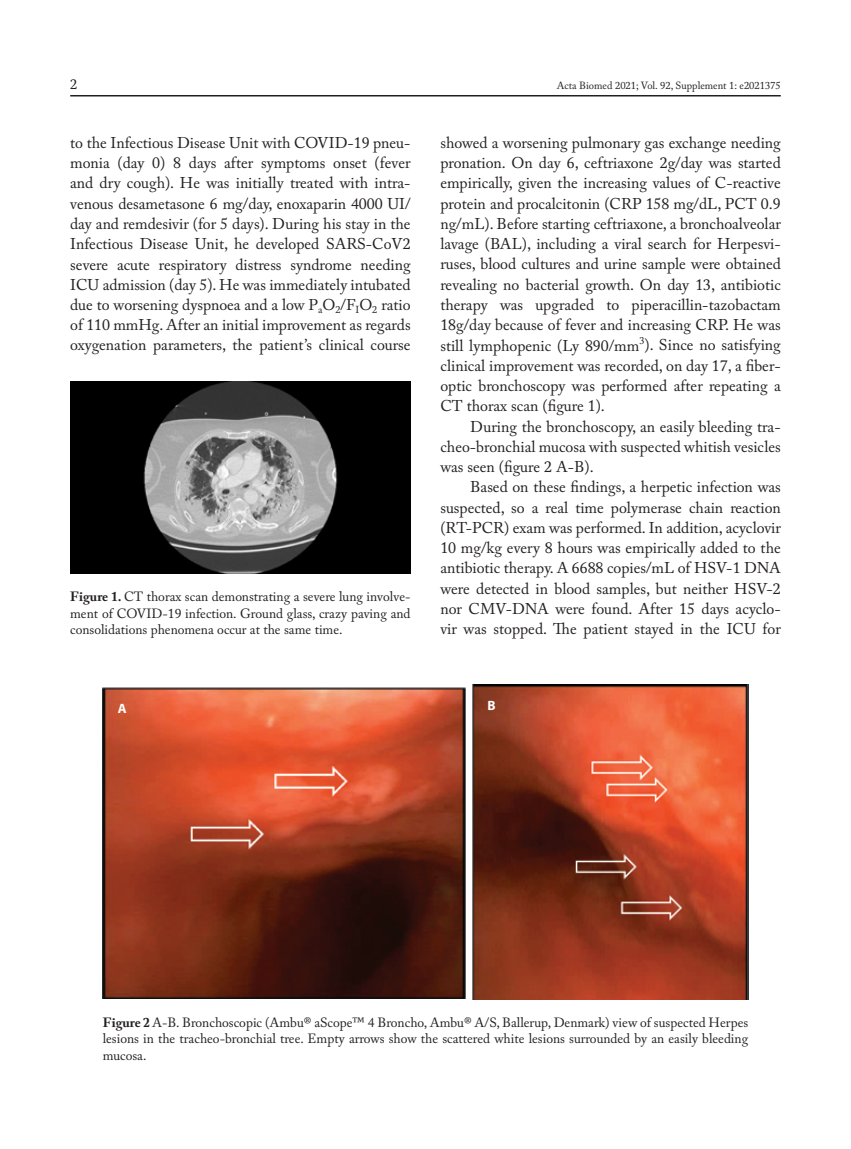
<style>
.page{position:relative;width:851px;height:1149px;background:#fff}
.page>*{position:absolute;margin:0;border:0;box-sizing:border-box;transform-origin:0 0}
.t1{font:15.75px/20.2px "Mattioli 1885";color:#231f20;text-align:justify}
.t2{font:14.25px "Mattioli 1885";color:#231f20}
.t3{font:13.5px/16.5px "Mattioli 1885";color:#231f20;text-align:justify}
.t4{font:700 13.5px "Myriad Pro";color:#fff}
.t5{font:10.5px "Mattioli 1885";color:#231f20}
.s1{font-weight:700}
</style>
<div class="page">
<hr style="left:70px;top:95px;width:710px;height:1px;background:#231f20">
<img style="left:70px;top:381px;width:340px;height:192px">
<img style="left:472px;top:684px;width:276px;height:315px">
<img style="left:103px;top:687px;width:363px;height:311px">
<p class="t2" style="left:70px;top:76px;width:9px">2</p>
<p class="t5" style="left:556px;top:79px;width:225px">Acta Biomed 2021; Vol. 92, Supplement 1: e2021375</p>
<p class="t1" style="left:70px;top:133px;width:342px">to the Infectious Disease Unit with COVID-19 pneu&shy;monia (day 0) 8 days after symptoms onset (fever and dry cough). He was initially treated with intra&shy;venous desametasone 6 mg/day, enoxaparin 4000 UI/ day and remdesivir (for 5 days). During his stay in the Infectious Disease Unit, he developed SARS-CoV2 severe acute respiratory distress syndrome needing ICU admission (day 5). He was immediately intubated due to worsening dyspnoea and a low P<sub>a</sub>O<sub>2</sub>/F<sub>I</sub>O<sub>2</sub> ratio of 110 mmHg. After an initial improvement as regards oxygenation parameters, the patient’s clinical course</p>
<p class="t3" style="left:70px;top:588px;width:342px"><span class="s1">Figure 1.</span> CT thorax scan demonstrating a severe lung involve&shy;ment of COVID-19 infection. Ground glass, crazy paving and consolidations phenomena occur at the same time.</p>
<p class="t1" style="left:440px;top:133px;width:342px">showed a worsening pulmonary gas exchange needing pronation. On day 6, ceftriaxone 2g/day was started empirically, given the increasing values of C-reactive protein and procalcitonin (CRP 158 mg/dL, PCT 0.9 ng/mL). Before starting ceftriaxone, a bronchoalveolar lavage (BAL), including a viral search for Herpesvi&shy;ruses, blood cultures and urine sample were obtained revealing no bacterial growth. On day 13, antibiotic therapy was upgraded to piperacillin-tazobactam 18g/day because of fever and increasing CRP. He was still lymphopenic (Ly 890/mm<sup>3</sup>). Since no satisfying clinical improvement was recorded, on day 17, a fiber&shy;optic bronchoscopy was performed after repeating a CT thorax scan (figure 1).</p>
<p class="t1" style="left:440px;top:416px;width:342px;text-indent:30px">During the bronchoscopy, an easily bleeding tra&shy;cheo-bronchial mucosa with suspected whitish vesicles was seen (figure 2 A-B).</p>
<p class="t1" style="left:440px;top:477px;width:342px;text-indent:30px">Based on these findings, a herpetic infection was suspected, so a real time polymerase chain reaction (RT-PCR) exam was performed. In addition, acyclovir 10 mg/kg every 8 hours was empirically added to the antibiotic therapy. A 6688 copies/mL of HSV-1 DNA were detected in blood samples, but neither HSV-2 nor CMV-DNA were found. After 15 days acyclo&shy;vir was stopped. The patient stayed in the ICU for</p>
<p class="t4" style="left:118px;top:701px;width:10px">A</p>
<p class="t4" style="left:487px;top:698px;width:10px">B</p>
<p class="t3" style="left:103px;top:1013px;width:647px"><span class="s1">Figure 2</span> A-B. Bronchoscopic (Ambu® aScope™ 4 Broncho, Ambu® A/S, Ballerup, Denmark) view of suspected Herpes lesions in the tracheo-bronchial tree. Empty arrows show the scattered white lesions surrounded by an easily bleeding mucosa.</p>
</div>
